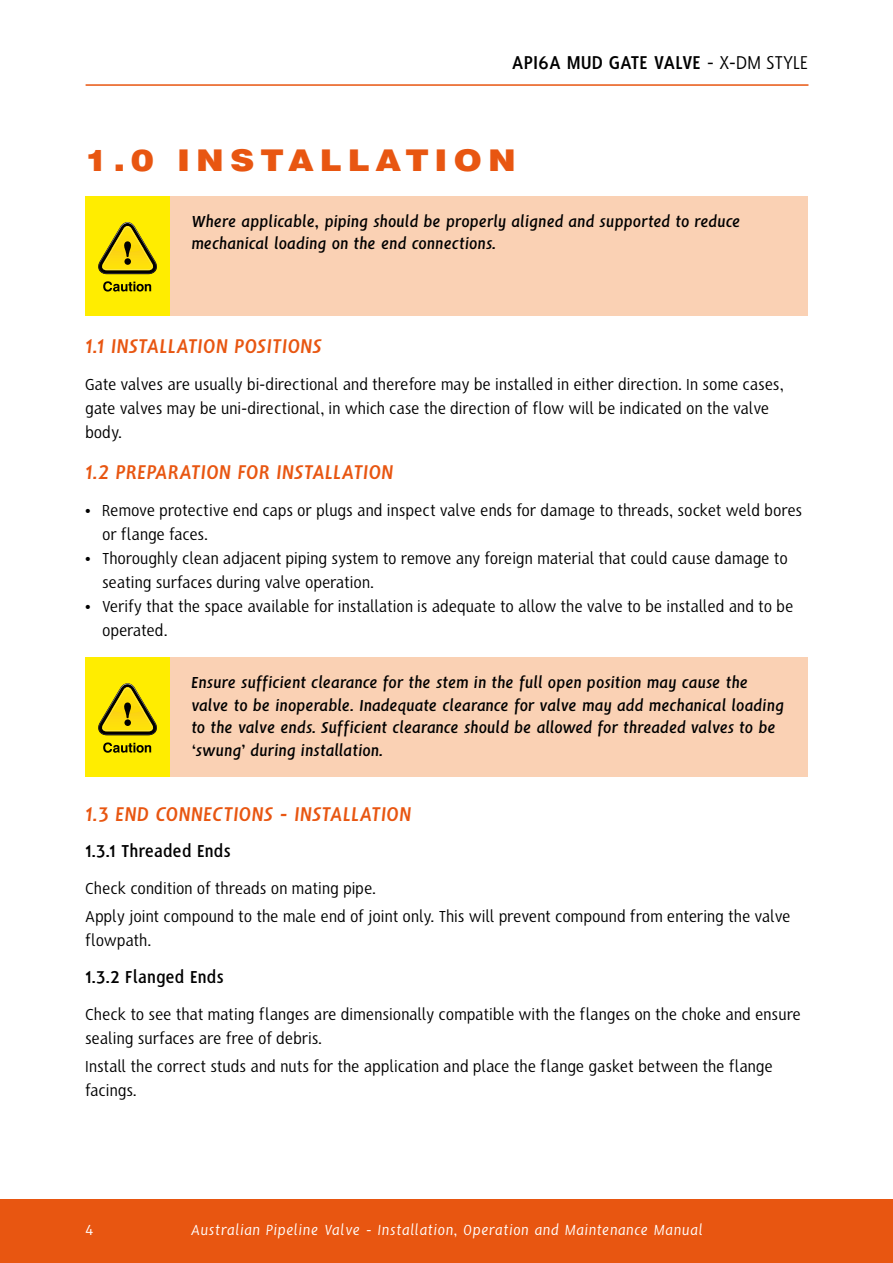
<style>
.page{position:relative;width:893px;height:1263px;background:#fff}
.page>*{position:absolute;margin:0;border:0;box-sizing:border-box;transform-origin:0 0}
.t1{font:900 30px "Swiss 721 BT";letter-spacing:.18em;color:#e85611;scale:1.14 1}
.t2{font:italic 700 22.5px "HS Sans";letter-spacing:.005em;color:#e85611}
.t3{font:700 21px "HS Sans";color:#000}
.t4{font:700 19.5px "HS Sans";letter-spacing:-.01em;color:#000}
.t5{font:18px/24px "HS Sans";letter-spacing:-.01em;color:#000}
.t6{font:italic 700 18px/22.5px "HS Sans";letter-spacing:-.005em;color:#000}
.t7{font:italic 16.5px "HS Sans";letter-spacing:.035em;color:#fff}
.t8{font:16.5px "HS Sans";color:#fff}
.s1{font-weight:400}
</style>
<div class="page">
<div style="left:85px;top:197px;width:85px;height:119px;background:#ffed00"></div>
<svg style="left:98px;top:222px;width:59px;height:52px"></svg>
<svg style="left:103px;top:281px;width:48px;height:11px"></svg>
<div style="left:170px;top:197px;width:638px;height:119px;background:#fad1b4"></div>
<div style="left:85px;top:658px;width:85px;height:119px;background:#ffed00"></div>
<svg style="left:98px;top:683px;width:59px;height:52px"></svg>
<svg style="left:103px;top:742px;width:48px;height:11px"></svg>
<div style="left:170px;top:658px;width:638px;height:119px;background:#fad1b4"></div>
<div style="left:0;top:1199px;width:893px;height:64px;background:#e85611"></div>
<hr style="left:86px;top:84px;width:722px;height:2px;background:#e85611">
<p class="t3" style="left:512px;top:51px;width:298px">API6A MUD GATE VALVE <span class="s1">- X-DM STYLE</span></p>
<h1 class="t1" style="left:85px;top:142px;width:379px">1.0 INSTALLATION</h1>
<p class="t6" style="left:191px;top:210px;width:551px">Where applicable, piping should be properly aligned and supported to reduce mechanical loading on the end connections.</p>
<p class="t2" style="left:85px;top:334px;width:239px">1.1 INSTALLATION POSITIONS</p>
<p class="t5" style="left:85px;top:373px;width:700px">Gate valves are usually bi-directional and therefore may be installed in either direction. In some cases, gate valves may be uni-directional, in which case the direction of flow will be indicated on the valve body.</p>
<p class="t2" style="left:85px;top:460px;width:310px">1.2 PREPARATION FOR INSTALLATION</p>
<p class="t5" style="left:102px;top:498px;width:702px;text-indent:-17px">• Remove protective end caps or plugs and inspect valve ends for damage to threads, socket weld bores or flange faces.</p>
<p class="t5" style="left:102px;top:546px;width:687px;text-indent:-17px">• Thoroughly clean adjacent piping system to remove any foreign material that could cause damage to seating surfaces during valve operation.</p>
<p class="t5" style="left:102px;top:594px;width:693px;text-indent:-17px">• Verify that the space available for installation is adequate to allow the valve to be installed and to be operated.</p>
<p class="t6" style="left:191px;top:671px;width:594px">Ensure sufficient clearance for the stem in the full open position may cause the valve to be inoperable. Inadequate clearance for valve may add mechanical loading to the valve ends. Sufficient clearance should be allowed for threaded valves to be ‘swung’ during installation.</p>
<p class="t2" style="left:85px;top:802px;width:328px">1.3 END CONNECTIONS - INSTALLATION</p>
<p class="t4" style="left:85px;top:841px;width:148px">1.3.1 Threaded Ends</p>
<p class="t5" style="left:85px;top:875px;width:707px;line-height:28.2px">Check condition of threads on mating pipe.<br>Apply joint compound to the male end of joint only. This will prevent compound from entering the valve</p>
<p class="t5" style="left:85px;top:929px;width:68px">flowpath.</p>
<p class="t4" style="left:85px;top:967px;width:140px">1.3.2 Flanged Ends</p>
<p class="t5" style="left:85px;top:1003px;width:717px">Check to see that mating flanges are dimensionally compatible with the flanges on the choke and ensure sealing surfaces are free of debris.</p>
<p class="t5" style="left:85px;top:1055px;width:689px">Install the correct studs and nuts for the application and place the flange gasket between the flange facings.</p>
<p class="t8" style="left:85px;top:1222px;width:10px">4</p>
<p class="t7" style="left:191px;top:1222px;width:513px">Australian Pipeline Valve - Installation, Operation and Maintenance Manual</p>
</div>
